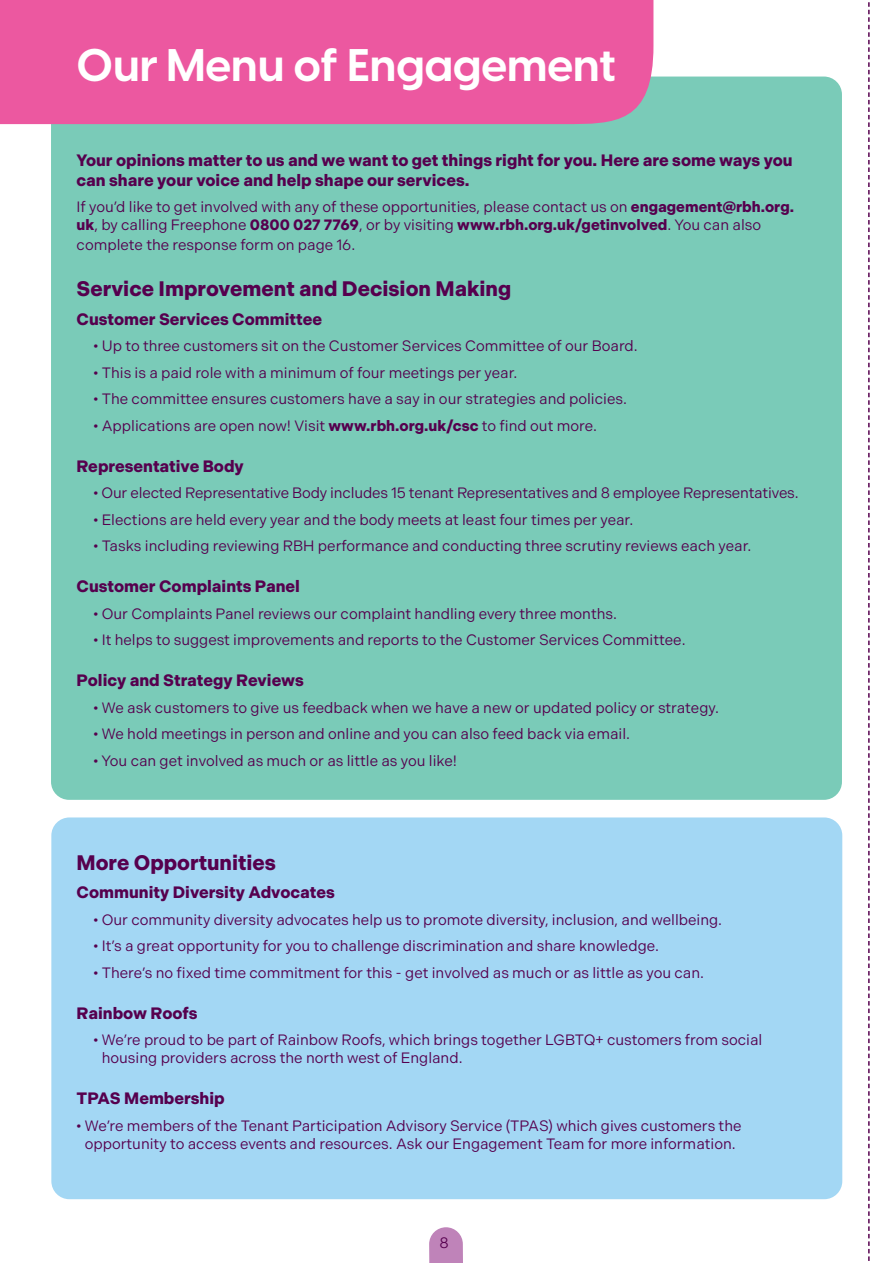
<style>
.page{position:relative;width:893px;height:1263px;background:#fff}
.page>*{position:absolute;margin:0;border:0;box-sizing:border-box;transform-origin:0 0}
.t1{font:700 45px "Visby CF";color:#fff}
.t2{font:700 21px "Indivisible";color:#56004e}
.t3{font:700 16.5px/19.8px "Indivisible";color:#56004e}
.t4{font:15px/18px "Indivisible";color:#56004e}
.s1{font-weight:700}
</style>
<div class="page">
<div style="left:51px;top:817px;width:791px;height:382px;background:#a3d7f4;border-radius:18px"></div>
<svg style="left:429px;top:1227px;width:34px;height:36px"></svg>
<div style="left:51px;top:77px;width:791px;height:723px;background:#7acbb8;border-radius:18px"></div>
<div style="left:0;top:0;width:653px;height:124px;background:#ec58a0"></div>
<svg style="left:868px;top:2px;width:2px;height:1259px"></svg>
<h1 class="t1" style="left:77px;top:30px;width:541px">Our Menu of Engagement</h1>
<p class="t3" style="left:77px;top:150px;width:718px">Your opinions matter to us and we want to get things right for you. Here are some ways you can share your voice and help shape our services.</p>
<p class="t4" style="left:77px;top:198px;width:719px">If you’d like to get involved with any of these opportunities, please contact us on <span class="s1">engagement@rbh.org. uk</span>, by calling Freephone <span class="s1">0800 027 7769</span>, or by visiting <span class="s1">www.rbh.org.uk/getinvolved</span>. You can also</p>
<p class="t4" style="left:77px;top:236px;width:280px">complete the response form on page 16.</p>
<h2 class="t2" style="left:77px;top:277px;width:436px">Service Improvement and Decision Making</h2>
<p class="t3" style="left:77px;top:309px;width:247px">Customer Services Committee</p>
<p class="t4" style="left:94px;top:337px;width:546px">• Up to three customers sit on the Customer Services Committee of our Board.</p>
<p class="t4" style="left:94px;top:364px;width:425px">• This is a paid role with a minimum of four meetings per year.</p>
<p class="t4" style="left:94px;top:390px;width:535px">• The committee ensures customers have a say in our strategies and policies.</p>
<p class="t4" style="left:94px;top:417px;width:505px">• Applications are open now! Visit <span class="s1">www.rbh.org.uk/csc</span> to find out more.</p>
<p class="t3" style="left:77px;top:456px;width:169px">Representative Body</p>
<p class="t4" style="left:94px;top:484px;width:707px">• Our elected Representative Body includes 15 tenant Representatives and 8 employee Representatives.</p>
<p class="t4" style="left:94px;top:511px;width:541px">• Elections are held every year and the body meets at least four times per year.</p>
<p class="t4" style="left:94px;top:537px;width:659px">• Tasks including reviewing RBH performance and conducting three scrutiny reviews each year.</p>
<p class="t3" style="left:77px;top:577px;width:225px">Customer Complaints Panel</p>
<p class="t4" style="left:94px;top:605px;width:525px">• Our Complaints Panel reviews our complaint handling every three months.</p>
<p class="t4" style="left:94px;top:631px;width:593px">• It helps to suggest improvements and reports to the Customer Services Committee.</p>
<p class="t3" style="left:77px;top:671px;width:229px">Policy and Strategy Reviews</p>
<p class="t4" style="left:94px;top:699px;width:627px">• We ask customers to give us feedback when we have a new or updated policy or strategy.</p>
<p class="t4" style="left:94px;top:725px;width:538px">• We hold meetings in person and online and you can also feed back via email.</p>
<p class="t4" style="left:94px;top:752px;width:365px">• You can get involved as much or as little as you like!</p>
<h2 class="t2" style="left:77px;top:850px;width:201px">More Opportunities</h2>
<p class="t3" style="left:77px;top:882px;width:260px">Community Diversity Advocates</p>
<p class="t4" style="left:94px;top:910px;width:630px">• Our community diversity advocates help us to promote diversity, inclusion, and wellbeing.</p>
<p class="t4" style="left:94px;top:937px;width:567px">• It’s a great opportunity for you to challenge discrimination and share knowledge.</p>
<p class="t4" style="left:94px;top:963px;width:612px">• There’s no fixed time commitment for this - get involved as much or as little as you can.</p>
<p class="t3" style="left:77px;top:1003px;width:123px">Rainbow Roofs</p>
<p class="t4" style="left:102px;top:1031px;width:662px;text-indent:-8px">• We’re proud to be part of Rainbow Roofs, which brings together LGBTQ+ customers from social housing providers across the north west of England.</p>
<p class="t3" style="left:77px;top:1089px;width:150px">TPAS Membership</p>
<p class="t4" style="left:77px;top:1116px;width:666px;text-align:center">• We’re members of the Tenant Participation Advisory Service (TPAS) which gives customers the opportunity to access events and resources. Ask our Engagement Team for more information.</p>
<p class="t4" style="left:439px;top:1234px;width:11px">8</p>
</div>
